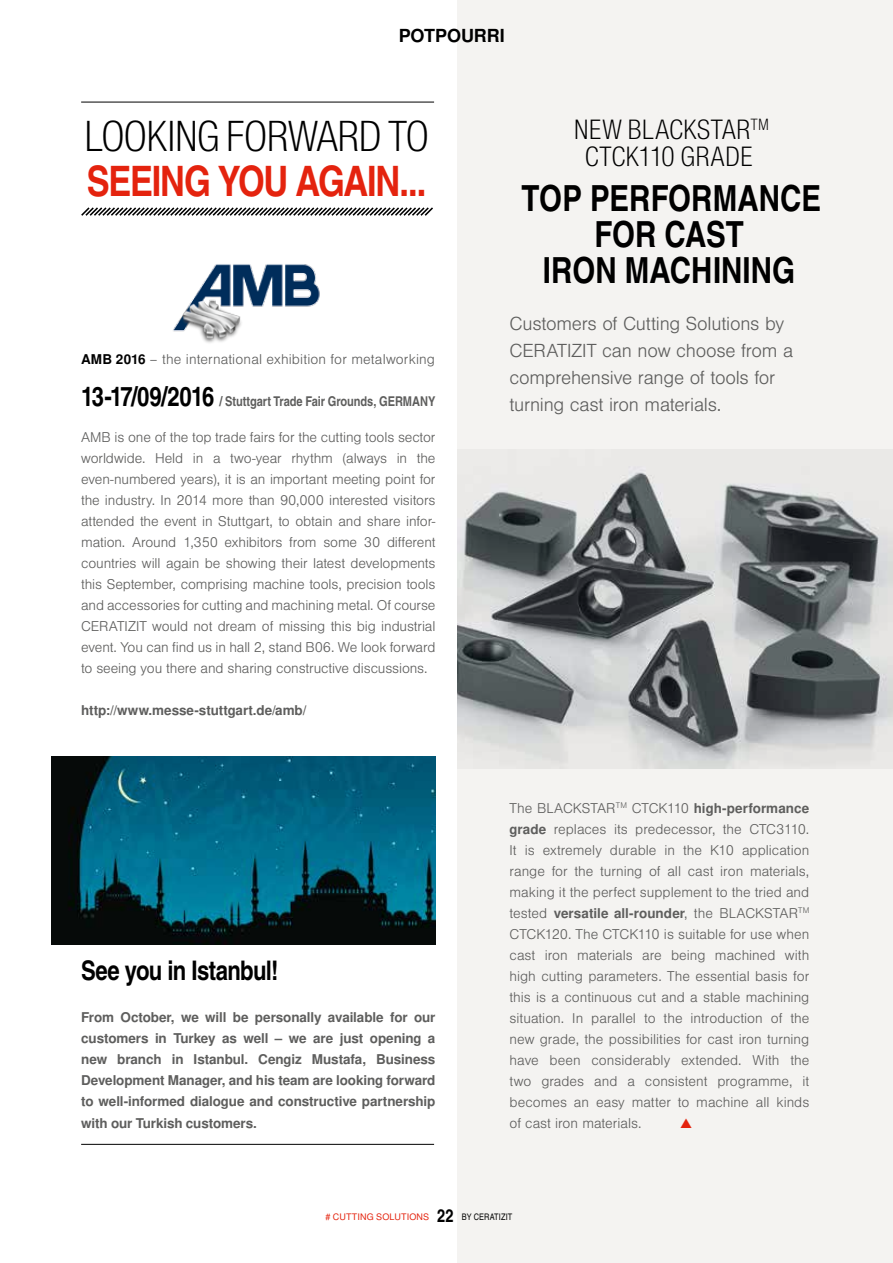
<style>
.page{position:relative;width:893px;height:1263px;background:#fff}
.page>*{position:absolute;margin:0;border:0;box-sizing:border-box;transform-origin:0 0}
.t1{font:700 42px "Nimbus San Con L";letter-spacing:-.03em;color:#e4230e}
.t2{font:300 42px "Nimbus San Con L";letter-spacing:-.03em;color:#000}
.t3{font:700 36px/36px "Nimbus San Con L";color:#000;text-align:center}
.t4{font:300 27px/27px "Nimbus San Con L";letter-spacing:-.005em;color:#000;text-align:center}
.t5{font:700 27px "Nimbus San Con L";letter-spacing:-.025em;color:#000}
.t6{font:300 18px/27px "Nimbus San L";letter-spacing:-.015em;color:#5e5e5d}
.t7{font:700 18px "Nimbus San L";letter-spacing:-.005em;color:#000}
.t8{font:300 13.5px/21px "Nimbus San L";color:#5e5e5d;text-align:justify}
.t9{font:700 13.5px/21px "Nimbus San L";letter-spacing:-.01em;color:#5e5e5d;text-align:justify}
.t10{font:700 13.5px "Nimbus San Con L";letter-spacing:-.005em;color:#5e5e5d}
.t11{font:9px "Nimbus San L";letter-spacing:.015em;color:#e4230e}
.s1{font-weight:700;color:#000}
.s2{font-size:27px;color:#000}
.s3{font-weight:700}
.s4{font-family:"Nimbus San Con L";font-weight:700;font-size:18px;color:#000}
.s5{font-family:"Nimbus San Con L";color:#000}
</style>
<div class="page">
<div style="left:457px;top:0;width:436px;height:1263px;background:#f4f3f1"></div>
<img style="left:458px;top:466px;width:435px;height:302px">
<img style="left:51px;top:757px;width:385px;height:187px">
<img style="left:173px;top:264px;width:147px;height:79px">
<hr style="left:81px;top:102px;width:353px;height:1px;background:#000">
<svg style="left:81px;top:207px;width:352px;height:9px"></svg>
<hr style="left:81px;top:1144px;width:353px;height:1px;background:#000">
<h3 class="t7" style="left:399px;top:25px;width:108px">POTPOURRI</h3>
<h1 class="t2" style="left:84px;top:111px;width:347px">LOOKING FORWARD TO</h1>
<h1 class="t1" style="left:87px;top:155px;width:341px">SEEING YOU AGAIN...</h1>
<h3 class="t4" style="left:574px;top:116px;width:197px">NEW BLACKSTAR<sup>TM<br></sup>CTCK110 GRADE</h3>
<h2 class="t3" style="left:522px;top:181px;width:301px">TOP PERFORMANCE<br>FOR CAST<br>IRON MACHINING</h2>
<p class="t8" style="left:81px;top:349px;width:355px"><span class="s1">AMB 2016</span> – the international exhibition for metalworking</p>
<p class="t10" style="left:81px;top:393px;width:356px"><span class="s2">13-17/09/2016</span> / Stuttgart Trade Fair Grounds, GERMANY</p>
<p class="t8" style="left:81px;top:427px;width:356px">AMB is one of the top trade fairs for the cutting tools sector worldwide. Held in a two-year rhythm (always in the even-numbered years), it is an important meeting point for the industry. In 2014 more than 90,000 interested visitors attended the event in Stuttgart, to obtain and share infor&shy;mation. Around 1,350 exhibitors from some 30 different countries will again be showing their latest developments this September, comprising machine tools, precision tools and accessories for cutting and machining metal. Of course CERATIZIT would not dream of missing this big industrial event. You can find us in hall 2, stand B06. We look forward to seeing you there and sharing constructive discussions.</p>
<p class="t9" style="left:81px;top:701px;width:227px">http://www.messe-stuttgart.de/amb/</p>
<h3 class="t5" style="left:81px;top:954px;width:199px">See you in Istanbul!</h3>
<p class="t9" style="left:81px;top:1008px;width:356px">From October, we will be personally available for our customers in Turkey as well – we are just opening a new branch in Istanbul. Cengiz Mustafa, Business Development Manager, and his team are looking forward to well-informed dialogue and constructive partnership with our Turkish customers.</p>
<h3 class="t6" style="left:510px;top:311px;width:285px">Customers of Cutting Solutions by<br>CERATIZIT can now choose from a comprehensive range of tools for turning cast iron materials.</h3>
<p class="t8" style="left:510px;top:797px;width:301px">The BLACKSTAR<sup>TM</sup> CTCK110 <span class="s3">high-performance grade</span> replaces its predecessor, the CTC3110.<br>It is extremely durable in the K10 application range for the turning of all cast iron materials, making it the perfect supplement to the tried and tested <span class="s3">versatile all-rounder</span>, the BLACKSTAR<sup>TM </sup>CTCK120. The CTCK110 is suitable for use when cast iron materials are being machined with high cutting parameters. The essential basis for this is a continuous cut and a stable machining situation. In parallel to the introduction of the new grade, the possibilities for cast iron turning have been considerably extended. With the two grades and a consistent programme, it becomes an easy matter to machine all kinds of cast iron materials.</p>
<p class="t11" style="left:325px;top:1212px;width:188px"># CUTTING SOLUTIONS <span class="s4">22</span> <span class="s5">BY CERATIZIT</span></p>
</div>
